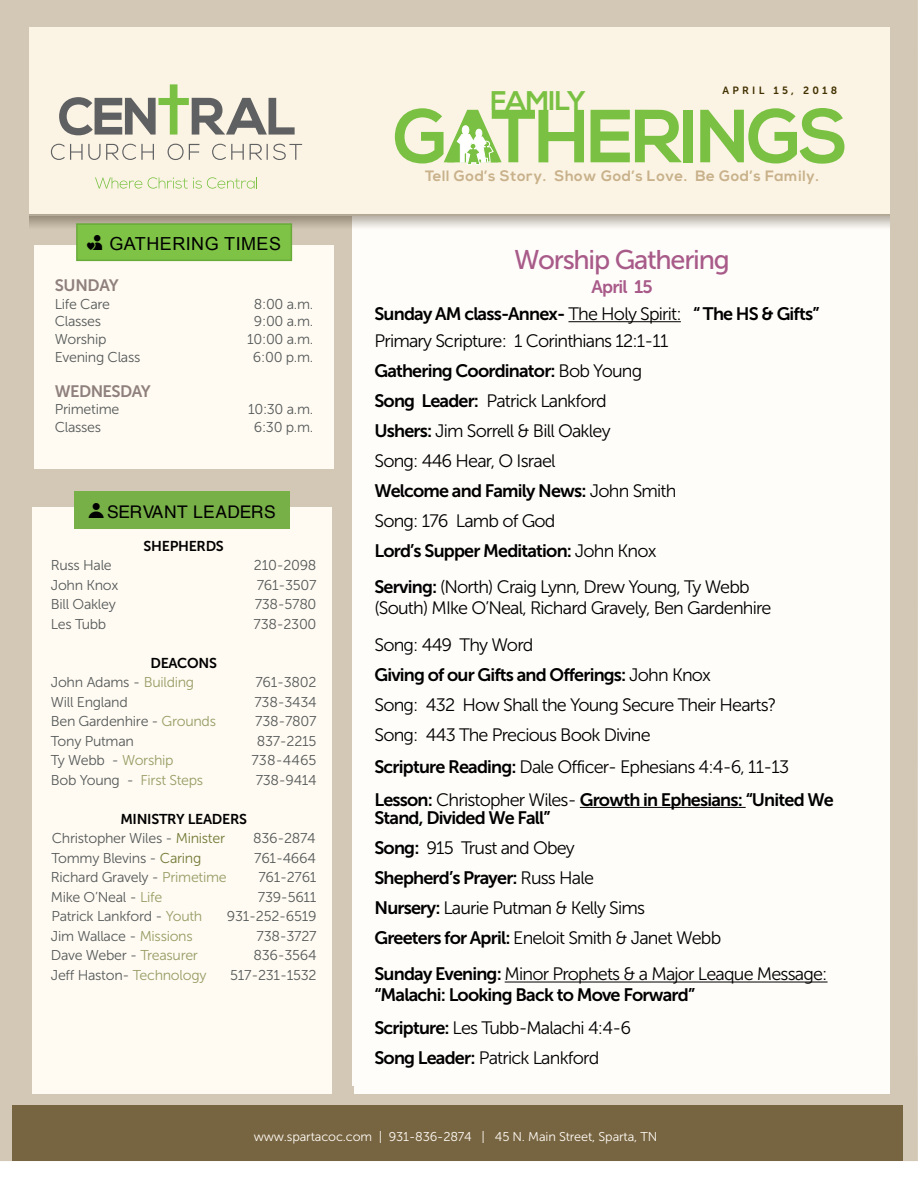
<style>
.page{position:relative;width:918px;height:1188px;background:#fff}
.page>*{position:absolute;margin:0;border:0;box-sizing:border-box;transform-origin:0 0}
.t1{font:27px "Museo Sans 500";letter-spacing:-.045em;color:#a85b89}
.t2{font:700 27px "Nexa";letter-spacing:-.02em;color:#7ac143}
.t3{font:18px/30px "Museo Sans 300";letter-spacing:-.045em;color:#000}
.t4{font:18px/27px "Museo Sans 700";letter-spacing:-.045em;color:#000}
.t5{font:18px "Arial";letter-spacing:.025em;color:#000}
.t6{font:16.5px "Museo Sans 700";color:#8f807d}
.t7{font:700 15px "Nexa";letter-spacing:.04em;color:#c8b18b}
.t8{font:14.25px "Museo Sans 300";letter-spacing:-.02em;color:#555a5a}
.t9{font:14.25px "Museo Sans 700";letter-spacing:-.02em;color:#000}
.t10{font:14.25px "Museo Sans 300";letter-spacing:-.02em;color:#979d66}
.t11{font:12.75px "Museo Sans 300";letter-spacing:-.01em;color:#fffcf5}
.t12{font:10.5px "Museo Sans 700";letter-spacing:.31em;color:#413000}
.s1{color:#979d66}
.s2{color:#555a5a}
.s3{color:#727a36}
.s4{color:#a85b89}
.s5{font-family:"Museo Sans 300"}
.s6{font-family:"Museo Sans 700"}
</style>
<div class="page">
<div style="left:0;top:0;width:918px;height:1161px;background:#d3c8b6"></div>
<div style="left:12px;top:1106px;width:891px;height:55px;background:#776441"></div>
<div style="left:354px;top:215px;width:536px;height:879px;background:#fffdfa"></div>
<hr style="left:568px;top:321px;width:113px;height:1px;background:#000">
<hr style="left:580px;top:807px;width:166px;height:1px;background:#000">
<hr style="left:505px;top:982px;width:323px;height:1px;background:#000">
<div style="left:29px;top:27px;width:861px;height:188px;background:#fbf4e4"></div>
<svg style="left:51px;top:144px;width:251px;height:16px"></svg>
<svg style="left:59px;top:84px;width:236px;height:51px"></svg>
<svg style="left:95px;top:177px;width:162px;height:12px"></svg>
<img style="left:29px;top:214px;width:861px;height:16px">
<svg style="left:591px;top:110px;width:90px;height:52px"></svg>
<div style="left:683px;top:110px;width:10px;height:52px;background:#7ac143"></div>
<svg style="left:700px;top:108px;width:144px;height:56px"></svg>
<svg style="left:395px;top:108px;width:189px;height:57px"></svg>
<div style="left:33px;top:508px;width:299px;height:586px;background:#fffbf2"></div>
<div style="left:74px;top:491px;width:216px;height:38px;background:#78b048"></div>
<div style="left:35px;top:245px;width:299px;height:223px;background:#fffbf2"></div>
<div style="left:77px;top:224px;width:214px;height:36px;background:#7ec346"></div>
<div style="left:76px;top:223px;width:216px;height:38px;border:2px solid #6aaa3a"></div>
<h1 class="t2" style="left:490px;top:85px;width:97px">FAMILY</h1>
<p class="t12" style="left:722px;top:84px;width:19px">A pril</p>
<p class="t12" style="left:773px;top:84px;width:65px">15, 2018</p>
<p class="t5" style="left:87px;top:232px;width:195px">▼◆▲ GATHERING TIMES</p>
<p class="t6" style="left:55px;top:276px;width:12px">sunday</p>
<p class="t8" style="left:55px;top:296px;width:57px">Life Care</p>
<p class="t8" style="left:254px;top:296px;width:61px">8:00 a.m.</p>
<p class="t8" style="left:55px;top:314px;width:48px">Classes</p>
<p class="t8" style="left:254px;top:314px;width:61px">9:00 a.m.</p>
<p class="t8" style="left:55px;top:331px;width:53px">Worship</p>
<p class="t8" style="left:247px;top:331px;width:68px">10:00 a.m.</p>
<p class="t8" style="left:55px;top:349px;width:87px">Evening Class</p>
<p class="t8" style="left:253px;top:349px;width:62px">6:00 p.m.</p>
<p class="t6" style="left:55px;top:382px;width:27px">Wednesday</p>
<p class="t8" style="left:55px;top:402px;width:66px">Primetime</p>
<p class="t8" style="left:248px;top:402px;width:67px">10:30 a.m.</p>
<p class="t8" style="left:55px;top:419px;width:48px">Classes</p>
<p class="t8" style="left:254px;top:419px;width:61px">6:30 p.m.</p>
<p class="t9" style="left:144px;top:538px;width:82px">SHEPHERDS</p>
<p class="t8" style="left:51px;top:558px;width:63px">Russ Hale</p>
<p class="t8" style="left:254px;top:558px;width:64px">210-2098</p>
<p class="t8" style="left:51px;top:577px;width:69px">John Knox</p>
<p class="t8" style="left:257px;top:577px;width:61px">761-3507</p>
<p class="t8" style="left:51px;top:597px;width:67px">Bill Oakley</p>
<p class="t8" style="left:255px;top:597px;width:63px">738-5780</p>
<p class="t8" style="left:51px;top:616px;width:57px">Les Tubb</p>
<p class="t8" style="left:254px;top:616px;width:64px">738-2300</p>
<p class="t9" style="left:150px;top:655px;width:68px">DEACONS</p>
<p class="t8" style="left:51px;top:675px;width:145px">John Adams - <span class="s1">Building</span></p>
<p class="t8" style="left:255px;top:675px;width:63px">761-3802</p>
<p class="t8" style="left:51px;top:694px;width:78px">Will England</p>
<p class="t8" style="left:255px;top:694px;width:64px">738-3434</p>
<p class="t8" style="left:51px;top:714px;width:167px">Ben Gardenhire - <span class="s1">Grounds</span></p>
<p class="t8" style="left:255px;top:714px;width:63px">738-7807</p>
<p class="t8" style="left:51px;top:733px;width:85px">Tony Putman</p>
<p class="t8" style="left:257px;top:733px;width:61px">837-2215</p>
<p class="t8" style="left:51px;top:753px;width:124px">Ty Webb - <span class="s1">Worship</span></p>
<p class="t8" style="left:251px;top:753px;width:67px">738-4465</p>
<p class="t10" style="left:51px;top:772px;width:154px"><span class="s2">Bob Young -</span> First Steps</p>
<p class="t8" style="left:256px;top:772px;width:62px">738-9414</p>
<p class="t9" style="left:120px;top:811px;width:128px">MINISTRY LEADERS</p>
<p class="t8" style="left:52px;top:831px;width:175px">Christopher Wiles - <span class="s3">Minister</span></p>
<p class="t8" style="left:253px;top:831px;width:64px">836-2874</p>
<p class="t8" style="left:52px;top:850px;width:151px">Tommy Blevins - <span class="s3">Caring</span></p>
<p class="t8" style="left:254px;top:850px;width:63px">761-4664</p>
<p class="t8" style="left:51px;top:870px;width:177px">Richard Gravely - <span class="s1">Primetime</span></p>
<p class="t8" style="left:258px;top:870px;width:60px">761-2761</p>
<p class="t8" style="left:51px;top:889px;width:113px">Mike O’Neal - <span class="s1">Life</span></p>
<p class="t8" style="left:258px;top:889px;width:60px">739-5611</p>
<p class="t8" style="left:51px;top:909px;width:152px">Patrick Lankford - <span class="s1">Youth</span></p>
<p class="t8" style="left:227px;top:909px;width:91px">931-252-6519</p>
<p class="t8" style="left:51px;top:928px;width:143px">Jim Wallace - <span class="s1">Missions</span></p>
<p class="t8" style="left:257px;top:928px;width:61px">738-3727</p>
<p class="t8" style="left:51px;top:948px;width:149px">Dave Weber - <span class="s1">Treasurer</span></p>
<p class="t8" style="left:254px;top:948px;width:65px">836-3564</p>
<p class="t8" style="left:51px;top:967px;width:157px">Jeff Haston- <span class="s1">Technology</span></p>
<p class="t8" style="left:230px;top:967px;width:88px">517-231-1532</p>
<p class="t7" style="left:425px;top:167px;width:396px">Tell God’s Story. Show God’s Love. Be God’s Family.</p>
<h1 class="t1" style="left:514px;top:245px;width:217px">Worship Gathering</h1>
<p class="t4" style="left:374px;top:273px;width:446px;text-indent:217px"><span class="s4">April 15<br></span>Sunday AM class-Annex- <span class="s5">The Holy Spirit:</span> “ The HS &amp; Gifts”</p>
<p class="t3" style="left:374px;top:326px;width:295px">Primary Scripture: 1 Corinthians 12:1-11</p>
<p class="t4" style="left:374px;top:357px;width:269px">Gathering Coordinator: <span class="s5">Bob Young</span></p>
<p class="t3" style="left:374px;top:386px;width:238px"><span class="s6">Song Leader:</span> Patrick Lankford<br><span class="s6">Ushers:</span> Jim Sorrell &amp; Bill Oakley<br>Song: 446 Hear, O Israel</p>
<p class="t4" style="left:374px;top:477px;width:304px">Welcome and Family News: <span class="s5">John Smith</span></p>
<p class="t3" style="left:374px;top:506px;width:183px">Song: 176 Lamb of God</p>
<p class="t4" style="left:374px;top:538px;width:284px">Lord’s Supper Meditation: <span class="s5">John Knox</span></p>
<p class="t3" style="left:374px;top:577px;width:399px;line-height:21px"><span class="s6">Serving:</span> (North) Craig Lynn, Drew Young, Ty Webb (South) MIke O’Neal, Richard Gravely, Ben Gardenhire</p>
<p class="t3" style="left:374px;top:629px;width:160px">Song: 449 Thy Word</p>
<p class="t4" style="left:374px;top:661px;width:338px">Giving of our Gifts and Offerings: <span class="s5">John Knox</span></p>
<p class="t3" style="left:374px;top:689px;width:416px;line-height:30.9px">Song: 432 How Shall the Young Secure Their Hearts?<br>Song: 443 The Precious Book Divine<br><span class="s6">Scripture Reading:</span> Dale Officer- Ephesians 4:4-6, 11-13</p>
<p class="t4" style="left:374px;top:790px;width:461px;line-height:18px">Lesson: <span class="s5">Christopher Wiles-</span> Growth in Ephesians: “United We<br>Stand, Divided We Fall”</p>
<p class="t3" style="left:374px;top:833px;width:202px"><span class="s6">Song:</span> 915 Trust and Obey</p>
<p class="t4" style="left:374px;top:864px;width:221px">Shepherd’s Prayer: <span class="s5">Russ Hale</span></p>
<p class="t3" style="left:374px;top:893px;width:348px"><span class="s6">Nursery:</span> Laurie Putman &amp; Kelly Sims<br><span class="s6">Greeters for April:</span> Eneloit Smith &amp; Janet Webb</p>
<p class="t3" style="left:374px;top:959px;width:455px"><span class="s6">Sunday Evening:</span> Minor Prophets &amp; a Major Leaque Message:</p>
<p class="t4" style="left:374px;top:981px;width:322px">“Malachi: Looking Back to Move Forward”</p>
<p class="t3" style="left:374px;top:1013px;width:258px"><span class="s6">Scripture:</span> Les Tubb-Malachi 4:4-6<br><span class="s6">Song Leader:</span> Patrick Lankford</p>
<p class="t11" style="left:254px;top:1129px;width:405px">www.spartacoc.com | 931-836-2874 | 45 N. Main Street, Sparta, TN</p>
</div>
